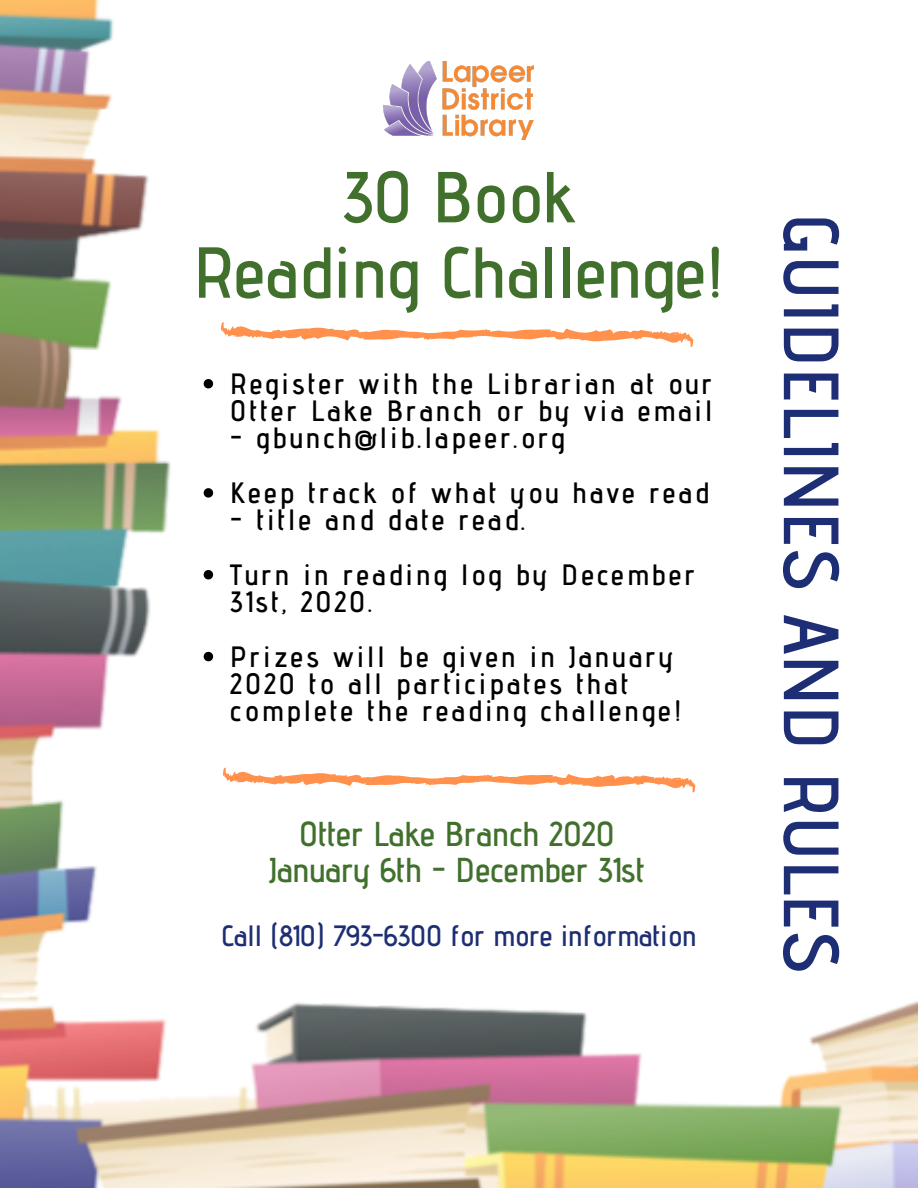
<style>
.page{position:relative;width:918px;height:1188px;background:#fff}
.page>*{position:absolute;margin:0;border:0;box-sizing:border-box;transform-origin:0 0}
.t1{font:600 78px "Advent Pro";color:#1e2e74}
.t2{font:600 72px/75.3px "Advent Pro";color:#41702d;text-align:center}
.t3{font:600 34.5px/36px "Advent Pro";color:#41702d;text-align:center}
.t4{font:600 29.4px/54.6px "Advent Pro";letter-spacing:.1em;color:#000}
.t5{font:600 29.4px "Advent Pro";color:#1e2e74}
</style>
<div class="page">
<img style="left:0;top:0;width:918px;height:1188px">
<img style="left:384px;top:61px;width:150px;height:79px">
<svg style="left:204px;top:379px;width:9px;height:9px"></svg>
<svg style="left:204px;top:488px;width:9px;height:10px"></svg>
<svg style="left:204px;top:570px;width:9px;height:9px"></svg>
<svg style="left:204px;top:652px;width:9px;height:9px"></svg>
<svg style="left:220px;top:322px;width:474px;height:25px"></svg>
<svg style="left:222px;top:767px;width:474px;height:26px"></svg>
<h2 class="t2" style="left:193px;top:158px;width:533px">30 Book<br>Reading Challenge!</h2>
<p class="t4" style="left:230px;top:369px;width:484px;line-height:27.3px">Register with the Librarian at our<br>Otter Lake Branch or by via email</p>
<p class="t4" style="left:230px;top:410px;width:480px">- gbunch@lib.lapeer.org<br>Keep track of what you have read</p>
<p class="t4" style="left:230px;top:492px;width:466px">- title and date read.<br>Turn in reading log by December</p>
<p class="t4" style="left:230px;top:574px;width:444px">31st, 2020.<br>Prizes will be given in January</p>
<p class="t4" style="left:230px;top:669px;width:453px;line-height:27.3px">2020 to all participates that complete the reading challenge!</p>
<p class="t3" style="left:269px;top:815px;width:377px">Otter Lake Branch 2020<br>January 6th - December 31st</p>
<p class="t5" style="left:221px;top:918px;width:477px">Call (810) 793-6300 for more information</p>
<h1 class="t1" style="left:859px;top:213px;width:763px;rotate:90deg">GUIDELINES AND RULES</h1>
</div>
